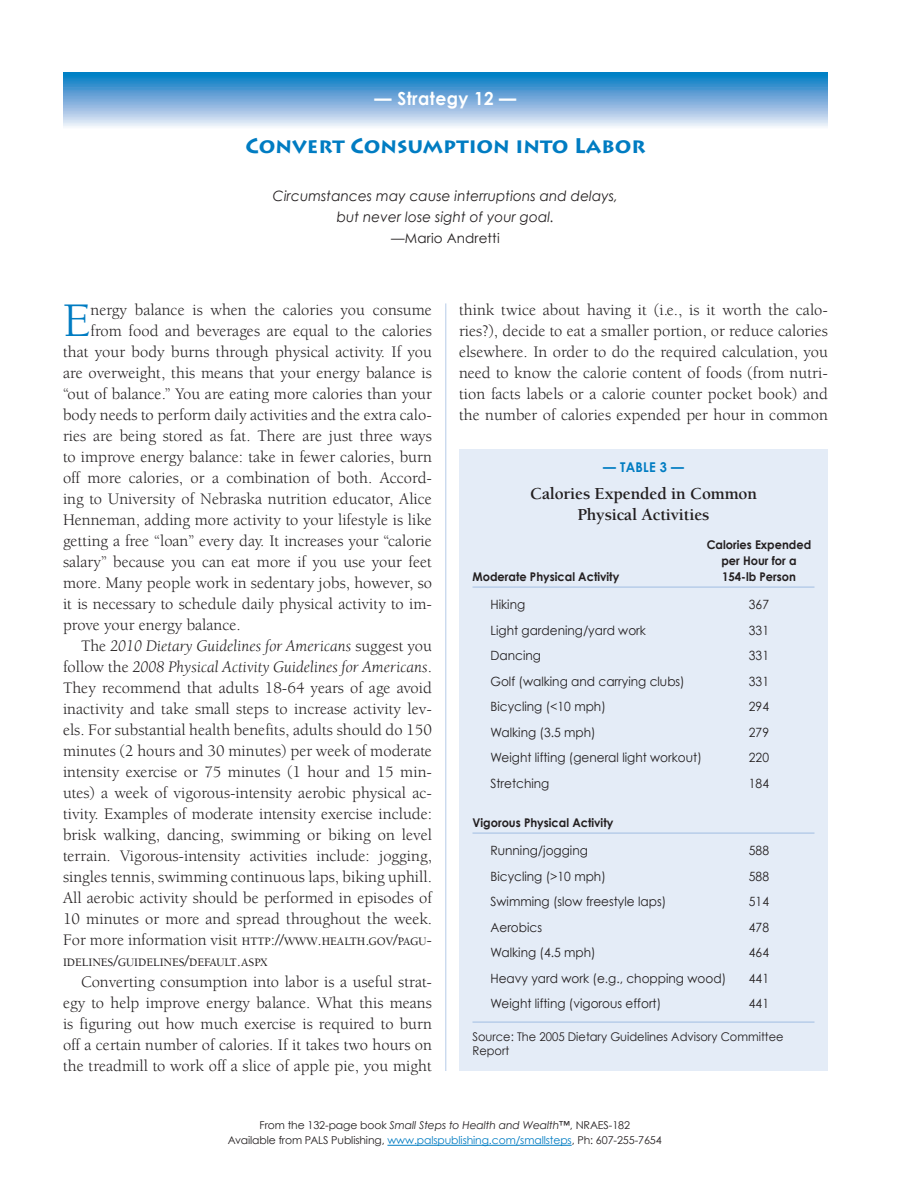
<style>
.page{position:relative;width:918px;height:1188px;background:#fff}
.page>*{position:absolute;margin:0;border:0;box-sizing:border-box;transform-origin:0 0}
.TX3{font:49.5px "Berkeley Pro";color:#007cc2}
.STRAtitle{font:700 21px "Lithos Pro";color:#007cc2}
.STRAnum{font:700 18px "Century Gothic";letter-spacing:.025em;color:#fff;scale:.95 1}
.TBtit{font:700 17.25px/21px "Berkeley Pro";letter-spacing:-.01em;color:#231f20;text-align:center}
.TX2{font:16.5px/21px "Berkeley Pro";color:#231f20;text-align:justify}
.TX3-2{font:16.5px "Berkeley Pro";letter-spacing:.05em;color:#231f20}
.TX3-3{font:16.5px "Berkeley Pro";color:#231f20}
.TX3-4{font:16.5px "Berkeley Pro";letter-spacing:.005em;color:#231f20}
.QUOTE{font:italic 14.25px/21px "Century Gothic";letter-spacing:.01em;color:#231f20;text-align:center;scale:.95 1}
.QUOTE-2{font:13.5px "Century Gothic";letter-spacing:.01em;color:#231f20}
.TBnum{font:700 13.5px "Century Gothic";letter-spacing:.02em;color:#007cc2;scale:.95 1}
.TBbody{font:12.75px "Century Gothic";color:#231f20;scale:.95 1}
.TBbodylast{font:12.75px "Century Gothic";color:#231f20;scale:.95 1}
.TBcolhds{font:700 12px/15.8px "Century Gothic";color:#231f20;text-align:center;scale:.95 1}
.TBbody-2{font:12px/13.5px "Century Gothic";color:#231f20;scale:.95 1}
.t1{font:10.8px/15px "Century Gothic";letter-spacing:-.01em;color:#231f20;text-align:center}
.s1{font-style:italic}
.s2{color:#007cc2}
</style>
<div class="page">
<hr style="left:387px;top:1145px;width:185px;height:1px;background:#007cc2">
<svg style="left:63px;top:72px;width:765px;height:55px"></svg>
<div style="left:459px;top:449px;width:369px;height:622px;background:#e4ecf7"></div>
<hr style="left:472px;top:587px;width:342px;height:1px;background:#a0bde2">
<hr style="left:472px;top:833px;width:342px;height:1px;background:#a0bde2">
<hr style="left:472px;top:1022px;width:342px;height:1px;background:#a0bde2">
<hr style="left:445px;top:303px;width:1px;height:768px;background:#b6cbe8">
<p class="STRAnum" style="left:375px;top:87px;width:151px">— Strategy 12 —</p>
<p class="STRAtitle" style="left:245px;top:133px;width:402px">Convert Consumption into Labor</p>
<p class="QUOTE" style="left:273px;top:185px;width:365px">Circumstances may cause interruptions and delays, but never lose sight of your goal.</p>
<p class="QUOTE-2" style="left:391px;top:230px;width:110px">—Mario Andretti</p>
<p class="TX3" style="left:63px;top:293px;width:29px">E</p>
<p class="TX3-2" style="left:91px;top:301px;width:343px">nergy balance is when the calories you consume</p>
<p class="TX3-2" style="left:91px;top:322px;width:343px">from food and beverages are equal to the calories</p>
<p class="TX3-2" style="left:63px;top:343px;width:371px">that your body burns through physical activity. If you</p>
<p class="TX3-2" style="left:63px;top:364px;width:371px">are overweight, this means that your energy balance is</p>
<p class="TX3-2" style="left:63px;top:385px;width:370px">“out of balance.” You are eating more calories than your</p>
<p class="TX3-2" style="left:63px;top:406px;width:371px">body needs to perform daily activities and the extra calo-</p>
<p class="TX3-2" style="left:63px;top:427px;width:371px">ries are being stored as fat. There are just three ways</p>
<p class="TX3-2" style="left:63px;top:448px;width:370px">to improve energy balance: take in fewer calories, burn</p>
<p class="TX3-2" style="left:63px;top:469px;width:371px">off more calories, or a combination of both. Accord-</p>
<p class="TX3-3" style="left:63px;top:490px;width:370px">ing to University of Nebraska nutrition educator, Alice</p>
<p class="TX3-2" style="left:63px;top:511px;width:371px">Henneman, adding more activity to your lifestyle is like</p>
<p class="TX3-2" style="left:63px;top:532px;width:370px">getting a free “loan” every day. It increases your “calorie</p>
<p class="TX3-2" style="left:63px;top:553px;width:371px">salary” because you can eat more if you use your feet</p>
<p class="TX3-4" style="left:63px;top:574px;width:371px">more. Many people work in sedentary jobs, however, so</p>
<p class="TX3-2" style="left:63px;top:595px;width:371px">it is necessary to schedule daily physical activity to im-</p>
<p class="TX3-2" style="left:63px;top:616px;width:179px">prove your energy balance.</p>
<p class="TX2" style="left:63px;top:636px;width:371px;text-indent:18px">The <span class="s1">2010 Dietary Guidelines for Americans</span> suggest you follow the <span class="s1">2008 Physical Activity Guidelines for Americans</span>.<br>They recommend that adults 18-64 years of age avoid inactivity and take small steps to increase activity lev&shy;els. For substantial health benefits, adults should do 150 minutes (2 hours and 30 minutes) per week of moderate intensity exercise or 75 minutes (1 hour and 15 min&shy;utes) a week of vigorous-intensity aerobic physical ac&shy;tivity. Examples of moderate intensity exercise include: brisk walking, dancing, swimming or biking on level terrain. Vigorous-intensity activities include: jogging, singles tennis, swimming continuous laps, biking uphill.<br>All aerobic activity should be performed in episodes of 10 minutes or more and spread throughout the week.<br>For more information visit http://www.health.gov/pagu&shy;idelines/guidelines/default.aspx</p>
<p class="TX2" style="left:63px;top:972px;width:371px;text-indent:18px">Converting consumption into labor is a useful strat&shy;egy to help improve energy balance. What this means is figuring out how much exercise is required to burn off a certain number of calories. If it takes two hours on the treadmill to work off a slice of apple pie, you might</p>
<p class="TX2" style="left:459px;top:300px;width:371px">think twice about having it (i.e., is it worth the calo&shy;ries?), decide to eat a smaller portion, or reduce calories elsewhere. In order to do the required calculation, you need to know the calorie content of foods (from nutri&shy;tion facts labels or a calorie counter pocket book) and the number of calories expended per hour in common</p>
<p class="TBnum" style="left:603px;top:459px;width:87px">— TABLE 3 —</p>
<p class="TBtit" style="left:530px;top:483px;width:228px">Calories Expended in Common<br>Physical Activities</p>
<p class="TBcolhds" style="left:707px;top:537px;width:112px">Calories Expended per Hour for a</p>
<p class="TBcolhds" style="left:472px;top:568px;width:156px">Moderate Physical Activity</p>
<p class="TBcolhds" style="left:722px;top:568px;width:79px">154-lb Person</p>
<p class="TBbody" style="left:490px;top:597px;width:38px">Hiking</p>
<p class="TBbody" style="left:749px;top:597px;width:23px">367</p>
<p class="TBbody" style="left:490px;top:622px;width:165px">Light gardening/yard work</p>
<p class="TBbody" style="left:749px;top:622px;width:23px">331</p>
<p class="TBbody" style="left:490px;top:648px;width:55px">Dancing</p>
<p class="TBbody" style="left:749px;top:648px;width:23px">331</p>
<p class="TBbody" style="left:490px;top:673px;width:206px">Golf (walking and carrying clubs)</p>
<p class="TBbody" style="left:749px;top:673px;width:23px">331</p>
<p class="TBbody" style="left:490px;top:699px;width:123px">Bicycling (&lt;10 mph)</p>
<p class="TBbody" style="left:749px;top:699px;width:23px">294</p>
<p class="TBbody" style="left:490px;top:724px;width:112px">Walking (3.5 mph)</p>
<p class="TBbody" style="left:749px;top:724px;width:23px">279</p>
<p class="TBbody" style="left:490px;top:750px;width:224px">Weight lifting (general light workout)</p>
<p class="TBbody" style="left:749px;top:750px;width:23px">220</p>
<p class="TBbodylast" style="left:490px;top:775px;width:64px">Stretching</p>
<p class="TBbodylast" style="left:749px;top:775px;width:23px">184</p>
<p class="TBcolhds" style="left:472px;top:814px;width:150px">Vigorous Physical Activity</p>
<p class="TBbody" style="left:490px;top:843px;width:104px">Running/jogging</p>
<p class="TBbody" style="left:749px;top:843px;width:23px">588</p>
<p class="TBbody" style="left:490px;top:868px;width:123px">Bicycling (&gt;10 mph)</p>
<p class="TBbody" style="left:749px;top:868px;width:23px">588</p>
<p class="TBbody" style="left:490px;top:894px;width:186px">Swimming (slow freestyle laps)</p>
<p class="TBbody" style="left:749px;top:894px;width:23px">514</p>
<p class="TBbody" style="left:490px;top:919px;width:56px">Aerobics</p>
<p class="TBbody" style="left:749px;top:919px;width:23px">478</p>
<p class="TBbody" style="left:490px;top:945px;width:112px">Walking (4.5 mph)</p>
<p class="TBbody" style="left:749px;top:945px;width:23px">464</p>
<p class="TBbody" style="left:490px;top:970px;width:250px">Heavy yard work (e.g., chopping wood)</p>
<p class="TBbody" style="left:749px;top:970px;width:23px">441</p>
<p class="TBbodylast" style="left:490px;top:996px;width:181px">Weight lifting (vigorous effort)</p>
<p class="TBbodylast" style="left:749px;top:996px;width:23px">441</p>
<p class="TBbody-2" style="left:472px;top:1030px;width:329px">Source: The 2005 Dietary Guidelines Advisory Committee<br>Report</p>
<p class="t1" style="left:228px;top:1118px;width:435px">From the 132-page book <span class="s1">Small Steps to Health and Wealth</span>™, NRAES-182<br>Available from PALS Publishing, <span class="s2">www.palspublishing.com/smallsteps</span>, Ph: 607-255-7654</p>
</div>
